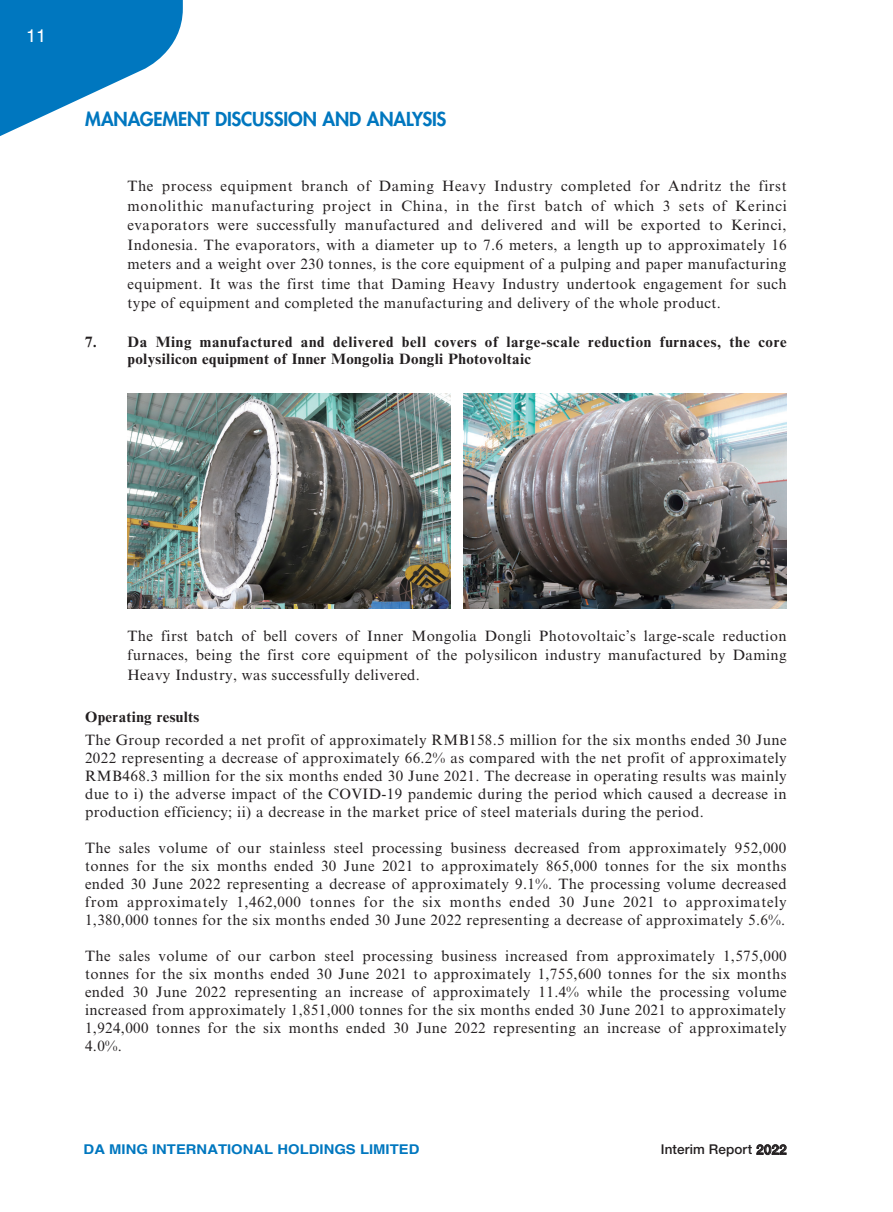
<style>
.page{position:relative;width:893px;height:1212px;background:#fff}
.page>*{position:absolute;margin:0;border:0;box-sizing:border-box;transform-origin:0 0}
.t1{font:800 18.75px "Futura Std";letter-spacing:-.01em;color:#0077bf}
.t2{font:18px "Helvetica LT Std";color:#fff}
._00_txt{font:15px/18px "Times New Roman MT Std";letter-spacing:.025em;color:#231f20;text-align:justify}
._02_H2{font:700 15px/16.5px "Times New Roman MT Std";letter-spacing:.045em;color:#231f20}
._02_H2-2{font:700 15px "Times New Roman MT Std";letter-spacing:.025em;color:#231f20}
.t3{font:700 13.5px "Helvetica LT Std";color:#0077bf;scale:1.1 1}
.t4{font:500 13.5px "Helvetica Neue LT Std";letter-spacing:.01em;color:#231f20}
</style>
<div class="page">
<svg style="left:0;top:0;width:183px;height:136px;fill:#0077bf"></svg>
<svg style="left:757px;top:1145px;width:29px;height:9px"></svg>
<img style="left:128px;top:393px;width:322px;height:216px">
<img style="left:464px;top:393px;width:323px;height:216px">
<p class="t2" style="left:26px;top:25px;width:22px">11</p>
<p class="t1" style="left:85px;top:107px;width:363px">MANAGEMENT DISCUSSION AND ANALYSIS</p>
<p class="_00_txt" style="left:128px;top:176px;width:661px;line-height:19.5px">The process equipment branch of Daming Heavy Industry completed for Andritz the first monolithic manufacturing project in China, in the first batch of which 3 sets of Kerinci evaporators were successfully manufactured and delivered and will be exported to Kerinci, Indonesia. The evaporators, with a diameter up to 7.6 meters, a length up to approximately 16 meters and a weight over 230 tonnes, is the core equipment of a pulping and paper manufacturing equipment. It was the first time that Daming Heavy Industry undertook engagement for such type of equipment and completed the manufacturing and delivery of the whole product.</p>
<p class="_02_H2" style="left:128px;top:333px;width:661px;text-indent:-43px">7. Da Ming manufactured and delivered bell covers of large-scale reduction furnaces, the core polysilicon equipment of Inner Mongolia Dongli Photovoltaic</p>
<p class="_00_txt" style="left:128px;top:626px;width:661px;line-height:19.5px">The first batch of bell covers of Inner Mongolia Dongli Photovoltaic’s large-scale reduction furnaces, being the first core equipment of the polysilicon industry manufactured by Daming Heavy Industry, was successfully delivered.</p>
<p class="_02_H2-2" style="left:85px;top:708px;width:116px">Operating results</p>
<p class="_00_txt" style="left:85px;top:731px;width:703px">The Group recorded a net profit of approximately RMB158.5 million for the six months ended 30 June 2022 representing a decrease of approximately 66.2% as compared with the net profit of approximately RMB468.3 million for the six months ended 30 June 2021. The decrease in operating results was mainly due to i) the adverse impact of the COVID-19 pandemic during the period which caused a decrease in production efficiency; ii) a decrease in the market price of steel materials during the period.</p>
<p class="_00_txt" style="left:85px;top:839px;width:703px">The sales volume of our stainless steel processing business decreased from approximately 952,000 tonnes for the six months ended 30 June 2021 to approximately 865,000 tonnes for the six months ended 30 June 2022 representing a decrease of approximately 9.1%. The processing volume decreased from approximately 1,462,000 tonnes for the six months ended 30 June 2021 to approximately 1,380,000 tonnes for the six months ended 30 June 2022 representing a decrease of approximately 5.6%.</p>
<p class="_00_txt" style="left:85px;top:947px;width:703px">The sales volume of our carbon steel processing business increased from approximately 1,575,000 tonnes for the six months ended 30 June 2021 to approximately 1,755,600 tonnes for the six months ended 30 June 2022 representing an increase of approximately 11.4% while the processing volume increased from approximately 1,851,000 tonnes for the six months ended 30 June 2021 to approximately 1,924,000 tonnes for the six months ended 30 June 2022 representing an increase of approximately 4.0%.</p>
<p class="t3" style="left:84px;top:1141px;width:307px">DA MING INTERNATIONAL HOLDINGS LIMITED</p>
<p class="t4" style="left:661px;top:1141px;width:127px">Interim Report 2022</p>
</div>
